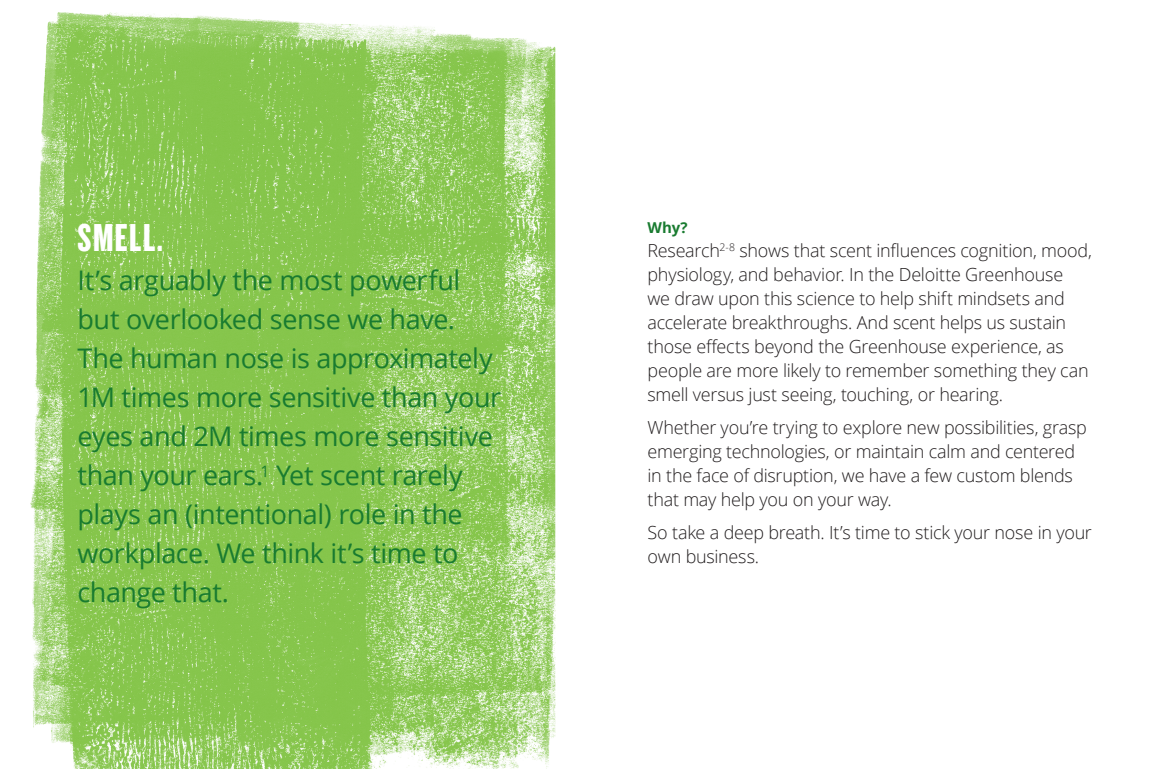
<style>
.page{position:relative;width:1160px;height:783px;background:#fff}
.page>*{position:absolute;margin:0;border:0;box-sizing:border-box;transform-origin:0 0}
.t1{font:40.5px "Knockout HTF68 Full Featherwt";letter-spacing:.04em;color:#fff}
.t2{font:27px/39px "Open Sans";letter-spacing:-.015em;color:#197b30}
.t3{font:300 18px/24px "Open Sans";letter-spacing:-.015em;color:#231f20}
.t4{font:700 15px "Open Sans";color:#197b30}
</style>
<div class="page">
<img style="left:30px;top:12px;width:526px;height:756px">
<p class="t1" style="left:77px;top:217px;width:87px">SMELL.</p>
<p class="t2" style="left:77px;top:261px;width:425px">It’s arguably the most powerful but overlooked sense we have.<br>The human nose is approximately<br>1M times more sensitive than your eyes and 2M times more sensitive than your ears.<sup>1</sup> Yet scent rarely plays an (intentional) role in the workplace. We think it’s time to change that.</p>
<p class="t4" style="left:647px;top:217px;width:42px">Why?</p>
<p class="t3" style="left:647px;top:238px;width:446px">Research<sup>2-8</sup> shows that scent influences cognition, mood, physiology, and behavior. In the Deloitte Greenhouse<br>we draw upon this science to help shift mindsets and accelerate breakthroughs. And scent helps us sustain those effects beyond the Greenhouse experience, as people are more likely to remember something they can smell versus just seeing, touching, or hearing.</p>
<p class="t3" style="left:647px;top:415px;width:441px">Whether you’re trying to explore new possibilities, grasp emerging technologies, or maintain calm and centered in the face of disruption, we have a few custom blends that may help you on your way.</p>
<p class="t3" style="left:647px;top:520px;width:446px">So take a deep breath. It’s time to stick your nose in your own business.</p>
</div>
